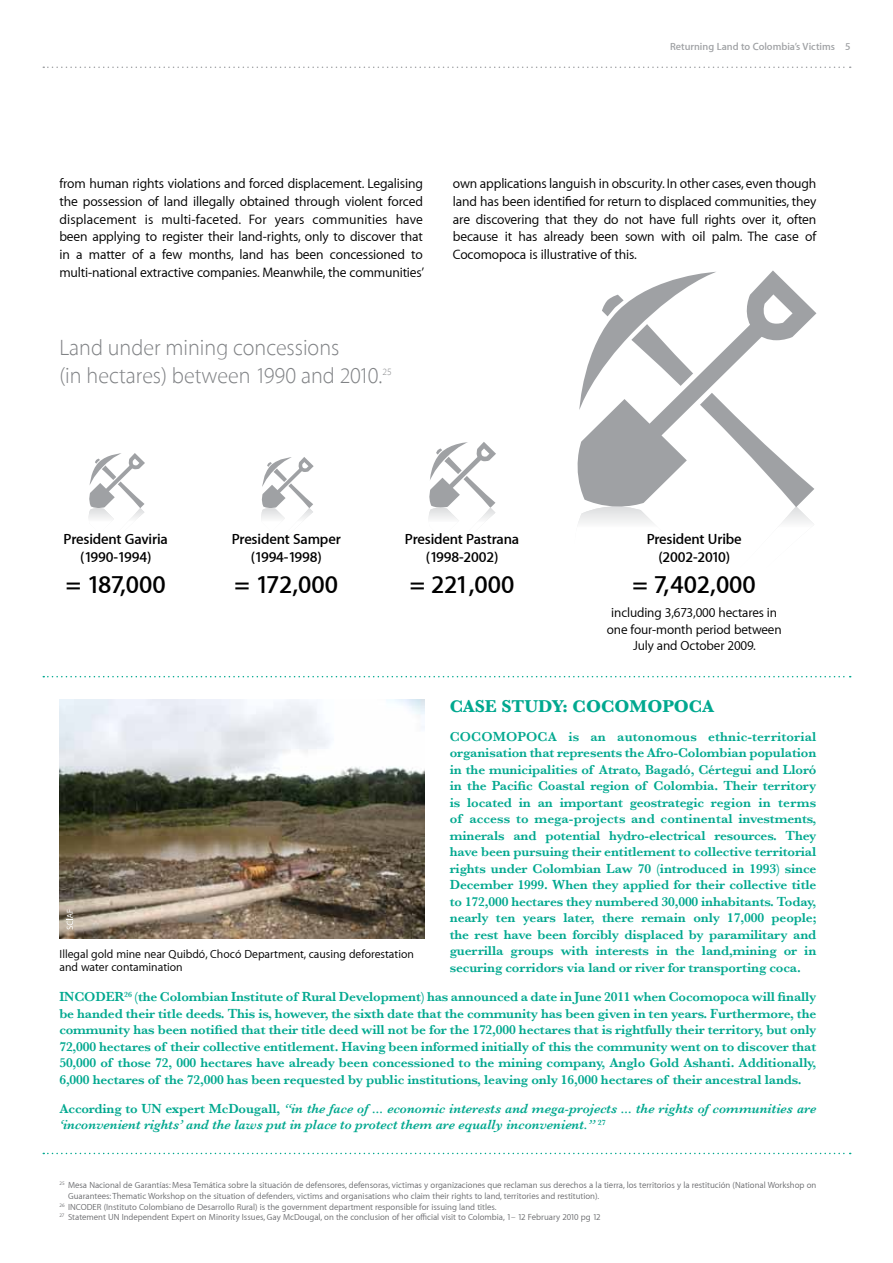
<style>
.page{position:relative;width:893px;height:1263px;background:#fff}
.page>*{position:absolute;margin:0;border:0;box-sizing:border-box;transform-origin:0 0}
.t1{font:600 25.65px "Myriad Set";color:#000}
.t2{font:100 22.5px/28.5px "Myriad Set";color:#808285}
.t3{font:700 18px "Baskerville";color:#00a88f}
.t4{font:600 15px/18px "Myriad Set";letter-spacing:-.01em;color:#000;text-align:center}
.t5{font:13.8px/17.5px "Myriad Set Text";letter-spacing:-.01em;color:#000;text-align:justify}
.t6{font:600 13.5px/16.5px "Baskerville";letter-spacing:-.01em;color:#00a88f;text-align:justify}
.t7{font:italic 600 13.5px/16.5px "Baskerville";color:#00a88f}
.t8{font:13.5px/16.2px "Myriad Set Text";letter-spacing:-.01em;color:#000;text-align:center}
.t9{font:12px/13.5px "Myriad Set Text";color:#000}
.t10{font:600 10.5px "Myriad Set";color:#9fa1a4}
.t11{font:100 9.6px "Myriad Set";color:#808285}
.t12{font:9px "Myriad Set Text";color:#6d6e71}
.s1{font-style:normal}
</style>
<div class="page">
<svg style="left:43px;top:67px;width:808px;height:1px"></svg>
<img style="left:59px;top:699px;width:365px;height:240px">
<svg style="left:43px;top:1153px;width:808px;height:1px"></svg>
<svg style="left:43px;top:270px;width:808px;height:408px"></svg>
<svg style="left:67px;top:909px;width:6px;height:20px"></svg>
<p class="t10" style="left:670px;top:40px;width:182px">Returning Land to Colombia’s Victims 5</p>
<p class="t5" style="left:59px;top:175px;width:366px">from human rights violations and forced displacement. Legalising the possession of land illegally obtained through violent forced displacement is multi-faceted. For years communities have been applying to register their land-rights, only to discover that in a matter of a few months, land has been concessioned to multi-national extractive companies. Meanwhile, the communities’</p>
<p class="t5" style="left:453px;top:175px;width:365px">own applications languish in obscurity. In other cases, even though land has been identified for return to displaced communities, they are discovering that they do not have full rights over it, often because it has already been sown with oil palm. The case of Cocomopoca is illustrative of this.</p>
<h2 class="t2" style="left:59px;top:332px;width:325px">Land under mining concessions<br>(in hectares) between 1990 and 2010.</h2>
<p class="t11" style="left:382px;top:365px;width:11px">25</p>
<p class="t4" style="left:64px;top:530px;width:106px">President Gaviria (1990-1994)</p>
<h1 class="t1" style="left:66px;top:568px;width:102px">= 187,000</h1>
<p class="t4" style="left:232px;top:530px;width:111px">President Samper (1994-1998)</p>
<h1 class="t1" style="left:234px;top:569px;width:105px">= 172,000</h1>
<p class="t4" style="left:405px;top:530px;width:116px">President Pastrana (1998-2002)</p>
<h1 class="t1" style="left:410px;top:569px;width:106px">= 221,000</h1>
<p class="t4" style="left:647px;top:530px;width:97px">President Uribe (2002-2010)</p>
<h1 class="t1" style="left:632px;top:568px;width:125px">= 7,402,000</h1>
<p class="t8" style="left:607px;top:604px;width:176px">including 3,673,000 hectares in one four-month period between<br>July and October 2009.</p>
<h3 class="t3" style="left:450px;top:695px;width:265px">CASE STUDY: COCOMOPOCA</h3>
<p class="t6" style="left:450px;top:728px;width:368px">COCOMOPOCA is an autonomous ethnic-territorial organisation that represents the Afro-Colombian population in the municipalities of Atrato, Bagadó, Cértegui and Lloró in the Pacific Coastal region of Colombia. Their territory is located in an important geostrategic region in terms of access to mega-projects and continental investments, minerals and potential hydro-electrical resources. They have been pursuing their entitlement to collective territorial rights under Colombian Law 70 (introduced in 1993) since December 1999. When they applied for their collective title to 172,000 hectares they numbered 30,000 inhabitants. Today, nearly ten years later, there remain only 17,000 people; the rest have been forcibly displaced by paramilitary and guerrilla groups with interests in the land,mining or in securing corridors via land or river for transporting coca.</p>
<p class="t6" style="left:59px;top:988px;width:759px">INCODER<sup>26</sup> (the Colombian Institute of Rural Development) has announced a date in June 2011 when Cocomopoca will finally be handed their title deeds. This is, however, the sixth date that the community has been given in ten years. Furthermore, the community has been notified that their title deed will not be for the 172,000 hectares that is rightfully their territory, but only 72,000 hectares of their collective entitlement. Having been informed initially of this the community went on to discover that 50,000 of those 72, 000 hectares have already been concessioned to the mining company, Anglo Gold Ashanti. Additionally, 6,000 hectares of the 72,000 has been requested by public institutions, leaving only 16,000 hectares of their ancestral lands.</p>
<p class="t7" style="left:59px;top:1100px;width:758px"><span class="s1">According to UN expert McDougall,</span> “in the face of ... economic interests and mega-projects ... the rights of communities are ‘inconvenient rights’ and the laws put in place to protect them are equally inconvenient.” <sup>27</sup></p>
<p class="t9" style="left:59px;top:947px;width:356px">Illegal gold mine near Quibdó, Chocó Department, causing deforestation and water contamination</p>
<p class="t12" style="left:59px;top:1179px;width:758px"><sup>25</sup> Mesa Nacional de Garantías: Mesa Temática sobre la situación de defensores, defensoras, victimas y organizaciones que reclaman sus derechos a la tierra, los territorios y la restitución (National Workshop on</p>
<p class="t12" style="left:68px;top:1190px;width:533px">Guarantees: Thematic Workshop on the situation of defenders, victims and organisations who claim their rights to land, territories and restitution).</p>
<p class="t12" style="left:59px;top:1201px;width:439px"><sup>26</sup> INCODER (Instituto Colombiano de Desarrollo Rural) is the government department responsible for issuing land titles.</p>
<p class="t12" style="left:59px;top:1212px;width:543px"><sup>27</sup> Statement UN Independent Expert on Minority Issues, Gay McDougal, on the conclusion of her official visit to Colombia, 1– 12 February 2010 pg 12</p>
</div>
